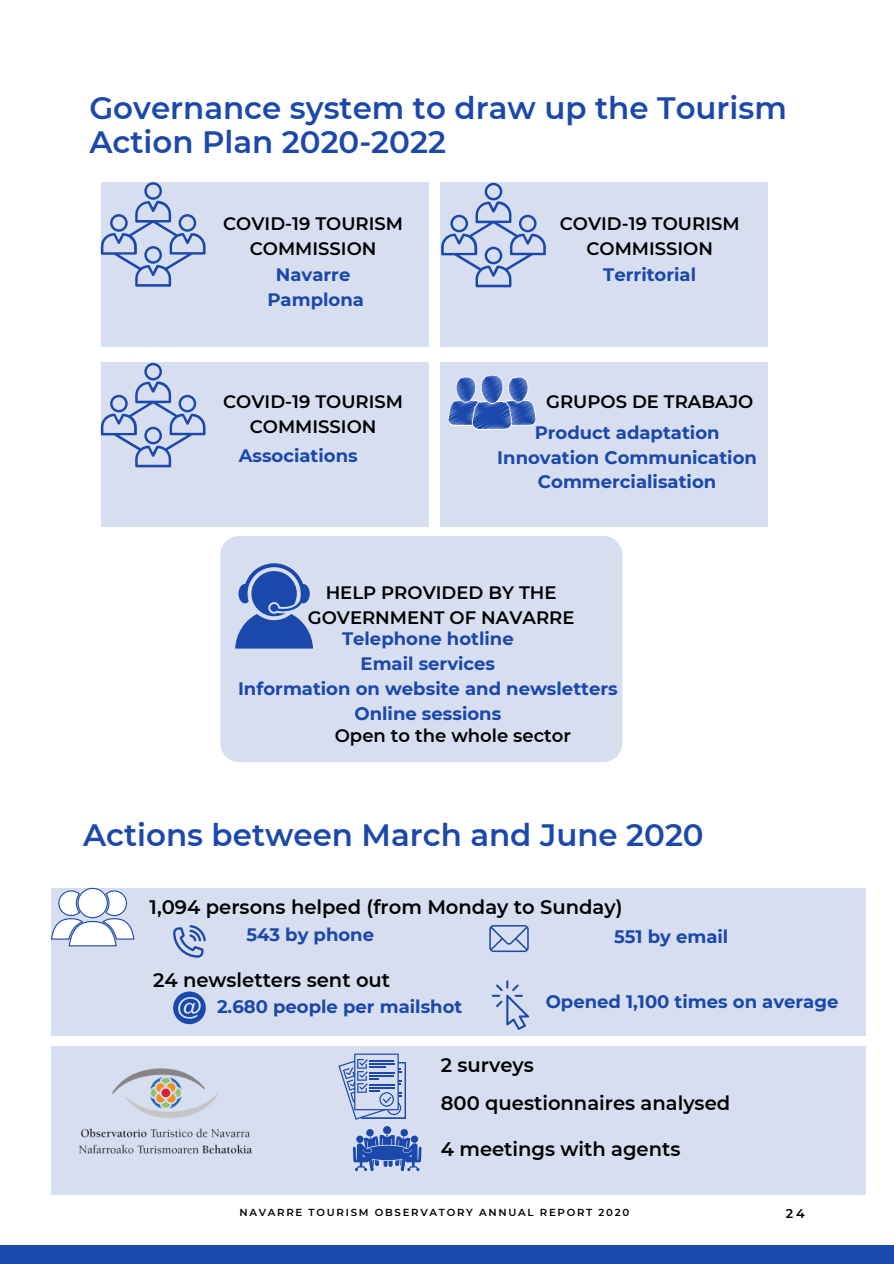
<style>
.page{position:relative;width:894px;height:1264px;background:#fff}
.page>*{position:absolute;margin:0;border:0;box-sizing:border-box;transform-origin:0 0}
.t1{font:600 30.9px/35px "Montserrat";color:#1b48ab}
.t2{font:600 19.5px/37.8px "Montserrat";color:#000}
.t3{font:700 18px/24.8px "Montserrat";color:#1b48ab;text-align:center}
.t4{font:600 18px/24.8px "Montserrat";color:#000;text-align:center}
.t5{font:600 12.75px "Montserrat";color:#000}
.t6{font:600 10.2px "Montserrat";letter-spacing:.17em;color:#000}
</style>
<div class="page">
<div style="left:51px;top:887px;width:814px;height:148px;background:#d6deef"></div>
<div style="left:51px;top:1046px;width:814px;height:149px;background:#d6deef"></div>
<img style="left:79px;top:1068px;width:173px;height:86px">
<div style="left:101px;top:183px;width:327px;height:164px;background:#d6deef"></div>
<div style="left:440px;top:183px;width:327px;height:164px;background:#d6deef"></div>
<div style="left:0;top:1244px;width:893px;height:19px;background:#1b48ab"></div>
<svg style="left:101px;top:182px;width:104px;height:105px"></svg>
<svg style="left:441px;top:183px;width:104px;height:104px"></svg>
<div style="left:101px;top:363px;width:327px;height:164px;background:#d6deef"></div>
<div style="left:440px;top:363px;width:327px;height:164px;background:#d6deef"></div>
<svg style="left:101px;top:363px;width:104px;height:104px"></svg>
<svg style="left:448px;top:375px;width:88px;height:55px"></svg>
<div style="left:220px;top:536px;width:402px;height:226px;background:#d6deef;border-radius:19px"></div>
<svg style="left:235px;top:563px;width:78px;height:85px"></svg>
<svg style="left:51px;top:887px;width:83px;height:59px"></svg>
<svg style="left:173px;top:925px;width:33px;height:32px"></svg>
<svg style="left:489px;top:925px;width:39px;height:27px"></svg>
<svg style="left:173px;top:991px;width:33px;height:33px"></svg>
<svg style="left:491px;top:980px;width:38px;height:49px"></svg>
<svg style="left:338px;top:1053px;width:68px;height:66px"></svg>
<div style="left:383px;top:1126px;width:8px;height:8px;background:#1b48ab;border-radius:50%"></div>
<svg style="left:366px;top:1128px;width:8px;height:8px"></svg>
<svg style="left:400px;top:1128px;width:8px;height:8px"></svg>
<svg style="left:353px;top:1134px;width:68px;height:37px"></svg>
<div style="left:356px;top:1135px;width:7px;height:7px;background:#1b48ab;border-radius:50%"></div>
<h1 class="t1" style="left:89px;top:90px;width:698px">Governance system to draw up the Tourism<br>Action Plan 2020-2022</h1>
<p class="t4" style="left:223px;top:211px;width:181px">COVID-19 TOURISM<br>COMMISSION</p>
<p class="t3" style="left:267px;top:262px;width:98px">Navarre<br>Pamplona</p>
<p class="t4" style="left:223px;top:389px;width:181px">COVID-19 TOURISM<br>COMMISSION</p>
<p class="t3" style="left:238px;top:443px;width:120px">Associations</p>
<p class="t4" style="left:559px;top:211px;width:181px">COVID-19 TOURISM<br>COMMISSION</p>
<p class="t3" style="left:603px;top:262px;width:94px">Territorial</p>
<p class="t4" style="left:546px;top:389px;width:209px">GRUPOS DE TRABAJO</p>
<p class="t3" style="left:497px;top:420px;width:261px">Product adaptation<br>Innovation Communication<br>Commercialisation</p>
<p class="t4" style="left:308px;top:580px;width:268px">HELP PROVIDED BY THE<br>GOVERNMENT OF NAVARRE</p>
<p class="t3" style="left:238px;top:626px;width:381px">Telephone hotline<br>Email services<br>Information on website and newsletters<br>Online sessions</p>
<p class="t4" style="left:335px;top:723px;width:238px">Open to the whole sector</p>
<h1 class="t1" style="left:83px;top:817px;width:622px">Actions between March and June 2020</h1>
<p class="t2" style="left:150px;top:888px;width:474px">1,094 persons helped (from Monday to Sunday)</p>
<p class="t3" style="left:246px;top:922px;width:129px">543 by phone</p>
<p class="t3" style="left:614px;top:924px;width:116px">551 by email</p>
<p class="t2" style="left:153px;top:961px;width:238px">24 newsletters sent out</p>
<p class="t3" style="left:217px;top:994px;width:247px">2.680 people per mailshot</p>
<p class="t3" style="left:545px;top:988px;width:294px">Opened 1,100 times on average</p>
<p class="t2" style="left:440px;top:1045px;width:291px">2 surveys<br>800 questionnaires analysed</p>
<p class="t2" style="left:440px;top:1129px;width:241px">4 meetings with agents</p>
<p class="t6" style="left:239px;top:1205px;width:391px">NAVARRE TOURISM OBSERVATORY ANNUAL REPORT 2020</p>
<p class="t5" style="left:785px;top:1205px;width:21px">24</p>
</div>
